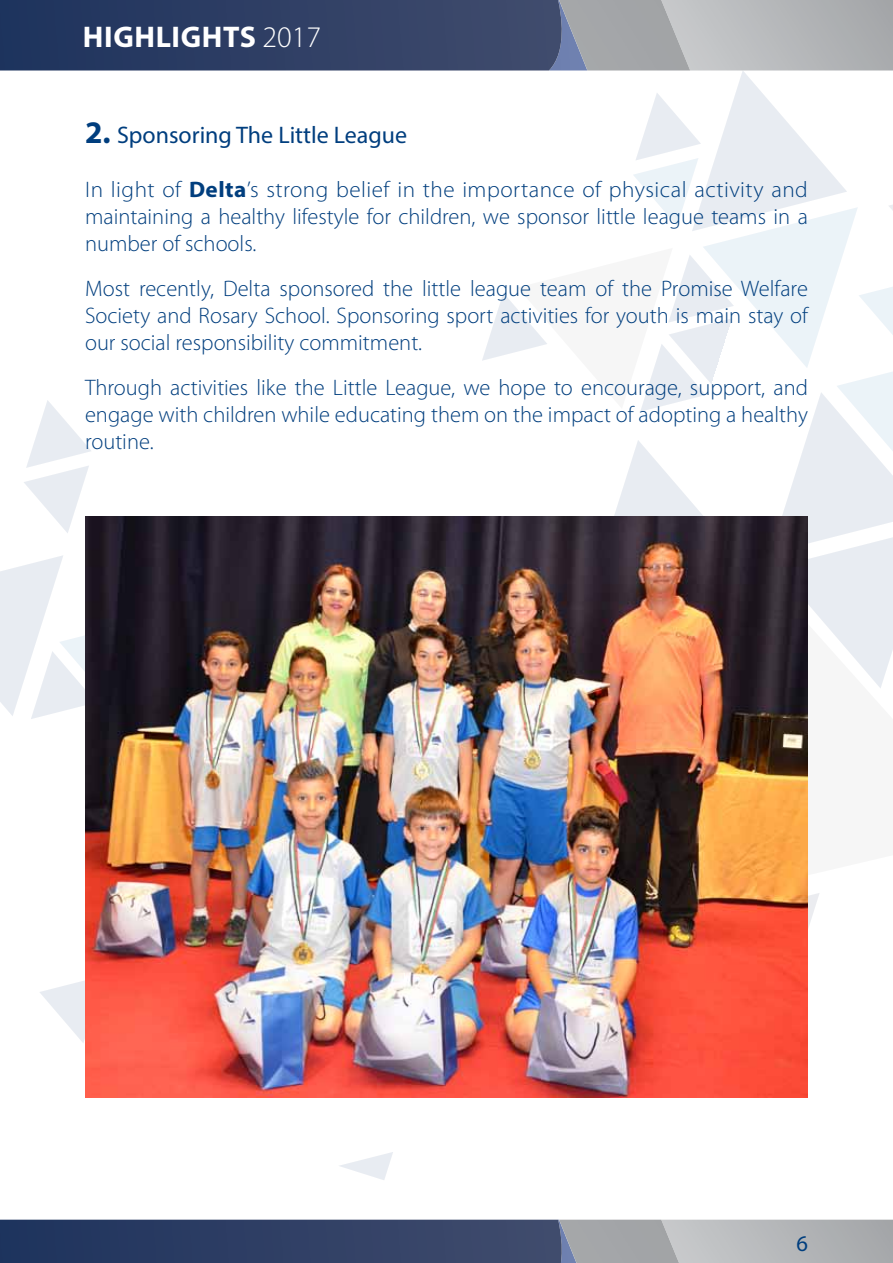
<style>
.page{position:relative;width:893px;height:1263px;background:#fff}
.page>*{position:absolute;margin:0;border:0;box-sizing:border-box;transform-origin:0 0}
.t1{font:700 31.5px "Myriad Pro";color:#003e7e}
.t2{font:700 30px "Myriad Pro";letter-spacing:.02em;color:#fff}
.t3{font:24px "Myriad Pro";color:#003e7e}
.t4{font:300 22.5px/27px "Myriad Pro";color:#003e7e;text-align:justify}
.t5{font:22.5px "Myriad Pro";color:#003e7e}
.s1{font-weight:300}
.s2{font-weight:700}
</style>
<div class="page">
<svg style="left:339px;top:1152px;width:54px;height:28px"></svg>
<svg style="left:679px;top:1220px;width:214px;height:43px;background:#b4b6b9"></svg>
<img style="left:0;top:1220px;width:558px;height:43px">
<svg style="left:558px;top:1220px;width:1px;height:43px"></svg>
<img style="left:577px;top:1220px;width:102px;height:43px">
<img style="left:559px;top:1220px;width:18px;height:43px">
<img style="left:0;top:0;width:893px;height:1095px">
<img style="left:587px;top:0;width:103px;height:70px">
<img style="left:559px;top:0;width:28px;height:70px">
<h2 class="t2" style="left:83px;top:17px;width:240px">HIGHLIGHTS <span class="s1">2017</span></h2>
<h1 class="t1" style="left:85px;top:112px;width:27px">2.</h1>
<p class="t4" style="left:85px;top:175px;width:724px">In light of <span class="s2">Delta</span>s’ strong belief in the importance of physical activity and maintaining a healthy lifestyle for children, we sponsor little league teams in a number of schools.</p>
<p class="t4" style="left:85px;top:274px;width:724px">Most recently, Delta sponsored the little league team of the Promise Welfare Society and Rosary School. Sponsoring sport activities for youth is main stay of our social responsibility commitment.</p>
<p class="t4" style="left:85px;top:373px;width:724px">Through activities like the Little League, we hope to encourage, support, and engage with children while educating them on the impact of adopting a healthy routine.</p>
<p class="t3" style="left:117px;top:120px;width:292px">Sponsoring The Little League</p>
<p class="t5" style="left:796px;top:1230px;width:13px">6</p>
</div>
